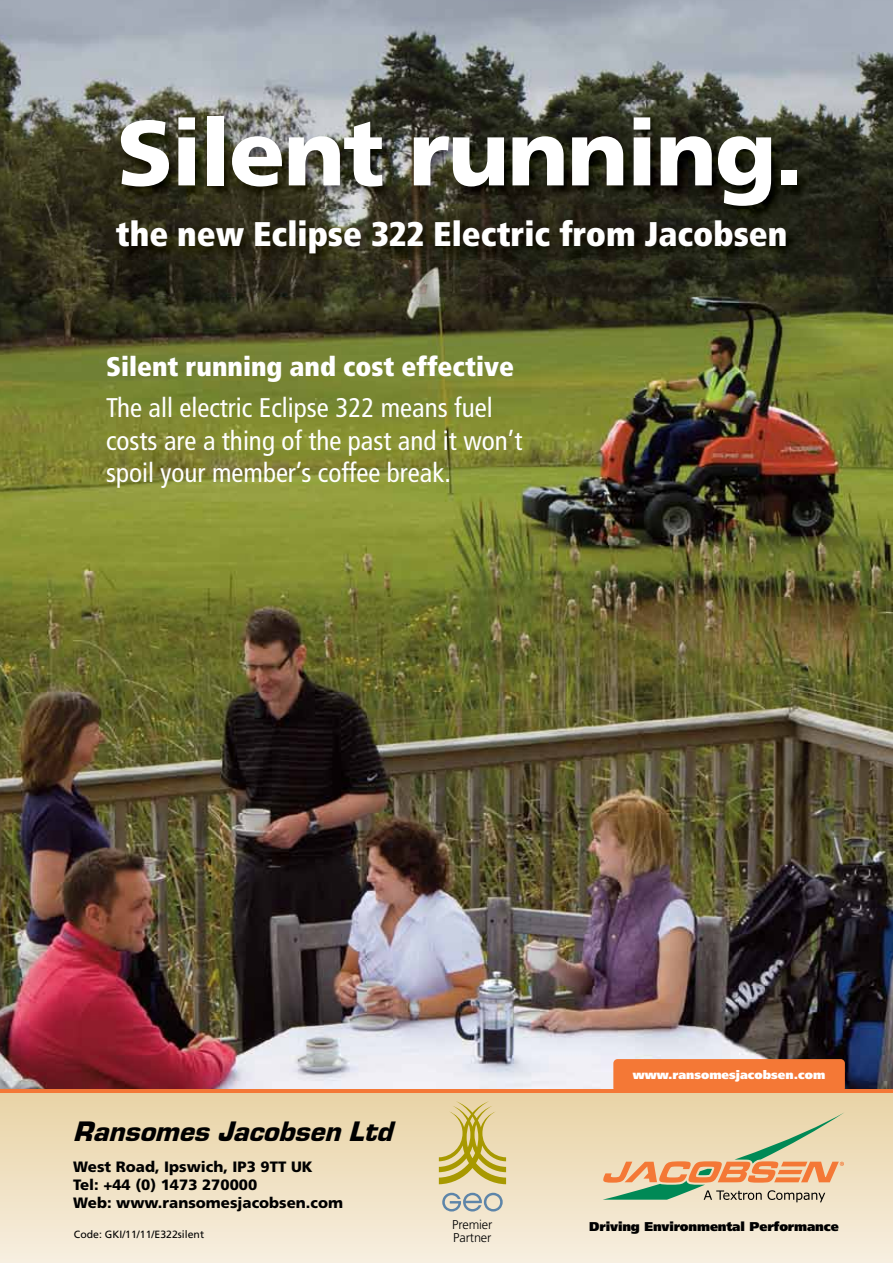
<style>
.page{position:relative;width:893px;height:1263px;background:#fff}
.page>*{position:absolute;margin:0;border:0;box-sizing:border-box;transform-origin:0 0}
.t1{font:900 92.1px "Frutiger LT Std";letter-spacing:-.02em;color:#fff}
.t2{font:900 condensed 34.2px "Frutiger LT Std";color:#fff}
.t3{font:italic 900 29.25px "Eurostile";color:#000}
.t4{font:condensed 27px/41.4px "Frutiger LT Std";color:#fff}
.t5{font:900 15px/18px "Frutiger LT Std";color:#000}
.t6{font:900 12.75px "Frutiger LT Std";letter-spacing:-.01em;color:#000}
.t7{font:300 12.75px "Frutiger LT Std";letter-spacing:-.01em;color:#000}
.t8{font:900 12px "Frutiger LT Std";color:#fff}
.t9{font:10.5px "Frutiger LT Std";color:#000}
.s1{font-weight:900}
</style>
<div class="page">
<img style="left:0;top:0;width:893px;height:1089px">
<div style="left:0;top:1092px;width:893px;height:171px;background:linear-gradient(to bottom,#e9d3a5,#f7efe0)"></div>
<img style="left:32px;top:100px;width:861px;height:159px">
<hr style="left:0;top:1089px;width:893px;height:4px;background:#f47836">
<div style="left:613px;top:1059px;width:232px;height:33px;background:#f47836;border-radius:4px"></div>
<svg style="left:602px;top:1112px;width:242px;height:90px;background:#dbc69e"></svg>
<svg style="left:442px;top:1193px;width:61px;height:18px"></svg>
<svg style="left:439px;top:1101px;width:67px;height:83px;background:#d6c57b"></svg>
<img style="left:98px;top:210px;width:720px;height:87px">
<p class="t1" style="left:117px;top:98px;width:688px">Silent running.</p>
<p class="t2" style="left:116px;top:213px;width:673px">the new Eclipse 322 Electric from Jacobsen</p>
<p class="t4" style="left:106px;top:346px;width:409px"><span class="s1">Silent running and cost effective<br></span>The all electric Eclipse 322 means fuel</p>
<p class="t4" style="left:106px;top:424px;width:418px;line-height:32.4px">costs are a thing of the past and it won’t spoil your member’s coffee break.</p>
<p class="t8" style="left:633px;top:1068px;width:194px">www.ransomesjacobsen.com</p>
<p class="t3" style="left:73px;top:1115px;width:321px">Ransomes Jacobsen Ltd</p>
<p class="t5" style="left:73px;top:1157px;width:271px">West Road, Ipswich, IP3 9TT UK<br>Tel: +44 (0) 1473 270000<br>Web: www.ransomesjacobsen.com</p>
<p class="t9" style="left:74px;top:1228px;width:132px">Code: GKI/11/11/E322silent</p>
<p class="t7" style="left:452px;top:1217px;width:42px">Premier</p>
<p class="t6" style="left:589px;top:1218px;width:251px">Driving Environmental Performance</p>
<p class="t7" style="left:453px;top:1231px;width:40px">Partner</p>
</div>
